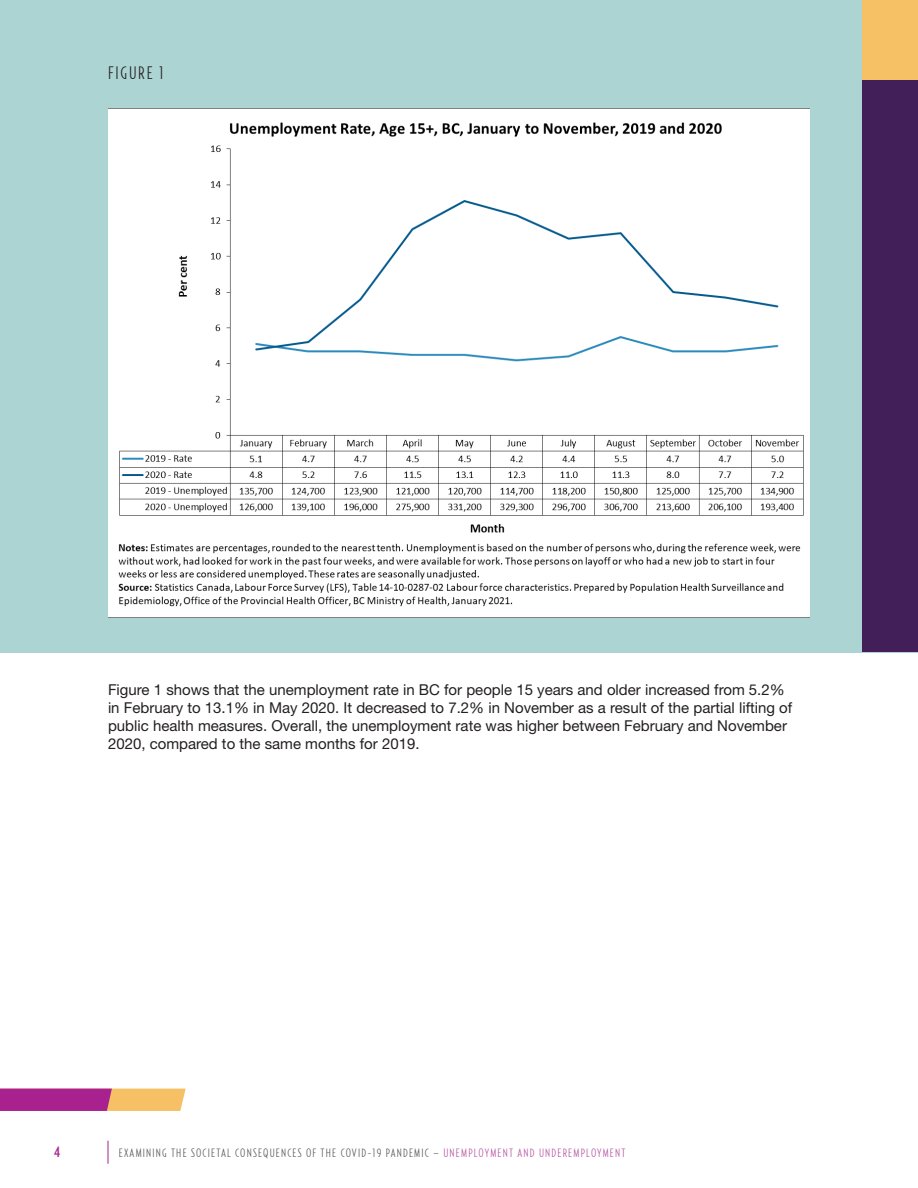
<style>
.page{position:relative;width:918px;height:1188px;background:#fff}
.page>*{position:absolute;margin:0;border:0;box-sizing:border-box;transform-origin:0 0}
.t1{font:300 18px "Relay Comp";color:#231f20}
.Body{font:15px/18px "Helvetica Neue LT Std";color:#231f20}
.t2{font:500 15px "Relay Comp";color:#a9218e}
.t3{font:300 12px "Relay Comp";letter-spacing:.1em;color:#57585a}
.t4{font:300 12px "Relay Comp";letter-spacing:.1em;color:#b554a1}
.s1{color:#b554a1}
</style>
<div class="page">
<div style="left:0;top:0;width:918px;height:652px;background:#abd4d3"></div>
<svg style="left:0;top:1089px;width:186px;height:22px;background:#c8637f"></svg>
<svg style="left:108px;top:1141px;width:1px;height:23px"></svg>
<div style="left:862px;top:80px;width:56px;height:572px;background:#421f58"></div>
<div style="left:862px;top:0;width:56px;height:80px;background:#f6c064"></div>
<img style="left:108px;top:108px;width:702px;height:510px">
<p class="t1" style="left:108px;top:62px;width:57px">FIGURE 1</p>
<p class="Body" style="left:108px;top:681px;width:686px">Figure 1 shows that the unemployment rate in BC for people 15 years and older increased from 5.2% in February to 13.1% in May 2020. It decreased to 7.2% in November as a result of the partial lifting of public health measures. Overall, the unemployment rate was higher between February and November 2020, compared to the same months for 2019.</p>
<p class="t2" style="left:54px;top:1143px;width:8px">4</p>
<p class="t3" style="left:119px;top:1146px;width:338px">EXAMINING THE SOCIETAL CONSEQUENCES OF THE COVID-19 PANDEMIC – <span class="s1">UNEMPLO</span></p>
<p class="t4" style="left:485px;top:1146px;width:13px">YMENT</p>
<p class="t4" style="left:518px;top:1146px;width:7px">AND</p>
<p class="t4" style="left:539px;top:1146px;width:36px">UNDEREMPLO</p>
<p class="t4" style="left:597px;top:1146px;width:13px">YMENT</p>
</div>
